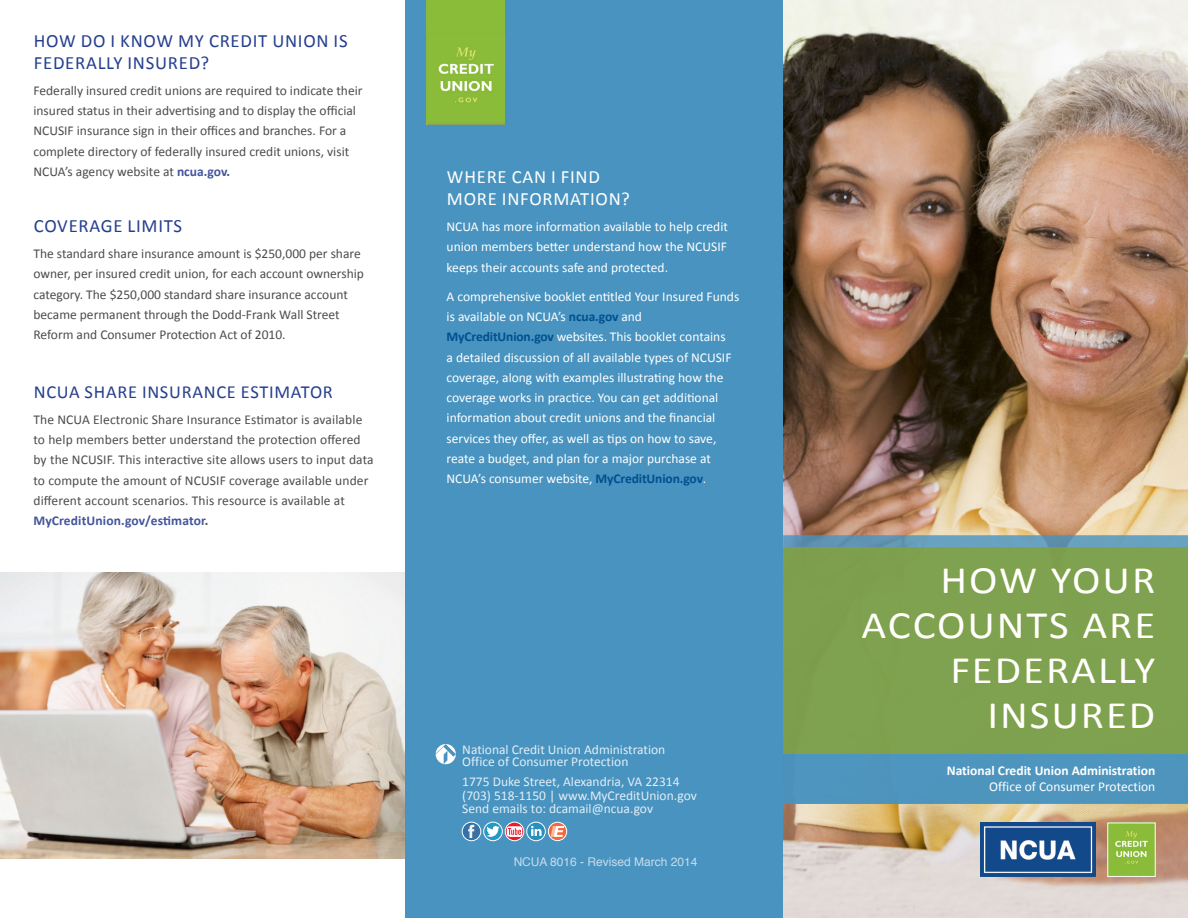
<style>
.page{position:relative;width:1188px;height:918px;background:#fff}
.page>*{position:absolute;margin:0;border:0;box-sizing:border-box;transform-origin:0 0}
.t1{font:39px "Calibri";letter-spacing:.045em;color:#fff;scale:1.1 1}
.t2{font:18.75px/21.8px "Calibri";letter-spacing:.04em;color:#253f8e}
.t3{font:18.75px "Calibri";letter-spacing:.04em;color:#fff}
.t4{font:18.45px "Calibri";letter-spacing:.04em;color:#253f8e}
.t5{font:13.5px/20.2px "Calibri";color:#4b4c4d}
.t6{font:13.5px/20.2px "Calibri";color:#fff}
.t7{font:700 13.5px "Calibri";color:#fff}
.t8{font:12px "Helvetica";color:#fff}
.s1{font-weight:700;color:#43549a}
.s2{font-weight:700}
.s3{font-weight:700;color:#00508f}
</style>
<div class="page">
<img style="left:783px;top:0;width:405px;height:918px">
<img style="left:0;top:572px;width:405px;height:287px">
<div style="left:405px;top:0;width:378px;height:918px;background:#4893c0"></div>
<img style="left:981px;top:823px;width:115px;height:54px">
<img style="left:1110px;top:825px;width:43px;height:50px">
<svg style="left:462px;top:822px;width:19px;height:19px"></svg>
<div style="left:462px;top:822px;width:19px;height:19px;border:1px solid #fff;border-radius:50%"></div>
<svg style="left:468px;top:825px;width:6px;height:13px"></svg>
<svg style="left:484px;top:822px;width:18px;height:19px"></svg>
<div style="left:484px;top:822px;width:18px;height:19px;border:1px solid #fff;border-radius:50%"></div>
<svg style="left:486px;top:826px;width:14px;height:11px"></svg>
<svg style="left:505px;top:822px;width:19px;height:19px"></svg>
<div style="left:505px;top:822px;width:19px;height:19px;border:1px solid #fff;border-radius:50%"></div>
<svg style="left:507px;top:826px;width:15px;height:11px"></svg>
<div style="left:527px;top:822px;width:18px;height:19px;background:#2b8fbb;border-radius:50%"></div>
<div style="left:527px;top:822px;width:18px;height:19px;border:1px solid #fff;border-radius:50%"></div>
<svg style="left:531px;top:826px;width:11px;height:10px"></svg>
<svg style="left:548px;top:822px;width:19px;height:19px"></svg>
<svg style="left:551px;top:826px;width:13px;height:11px"></svg>
<svg style="left:783px;top:535px;width:405px;height:269px;background:#5396bb"></svg>
<div style="left:783px;top:548px;width:405px;height:206px;background:#7ea250"></div>
<svg style="left:944px;top:568px;width:20px;height:26px"></svg>
<svg style="left:971px;top:568px;width:65px;height:26px"></svg>
<svg style="left:1051px;top:568px;width:48px;height:26px"></svg>
<svg style="left:1106px;top:568px;width:21px;height:26px"></svg>
<svg style="left:1135px;top:568px;width:19px;height:26px"></svg>
<svg style="left:862px;top:613px;width:102px;height:26px"></svg>
<svg style="left:971px;top:613px;width:21px;height:26px"></svg>
<svg style="left:1000px;top:613px;width:68px;height:26px"></svg>
<svg style="left:1083px;top:613px;width:71px;height:26px"></svg>
<svg style="left:953px;top:658px;width:16px;height:26px"></svg>
<svg style="left:975px;top:658px;width:16px;height:26px"></svg>
<svg style="left:998px;top:658px;width:22px;height:26px"></svg>
<svg style="left:1026px;top:658px;width:16px;height:26px"></svg>
<svg style="left:1049px;top:658px;width:106px;height:26px"></svg>
<svg style="left:991px;top:703px;width:4px;height:26px"></svg>
<svg style="left:1003px;top:703px;width:73px;height:26px"></svg>
<svg style="left:1084px;top:703px;width:19px;height:26px"></svg>
<svg style="left:1109px;top:703px;width:16px;height:26px"></svg>
<svg style="left:1132px;top:703px;width:22px;height:26px"></svg>
<svg style="left:436px;top:744px;width:20px;height:20px"></svg>
<img style="left:426px;top:17px;width:79px;height:108px">
<img style="left:426px;top:0;width:79px;height:17px">
<p class="t2" style="left:34px;top:30px;width:315px">HOW DO I KNOW MY CREDIT UNION IS<br>FEDERALLY INSURED?</p>
<p class="t5" style="left:33px;top:80px;width:331px">Federally insured credit unions are required to indicate their insured status in their advertising and to display the official<br>NCUSIF insurance sign in their offices and branches. For a</p>
<p class="t5" style="left:33px;top:141px;width:317px">complete directory of federally insured credit unions, visit<br>NCUA’s agency website at <span class="s1">ncua.gov</span><span class="s2">.</span></p>
<p class="t2" style="left:34px;top:215px;width:150px">COVERAGE LIMITS</p>
<p class="t5" style="left:33px;top:244px;width:332px">The standard share insurance amount is $250,000 per share owner, per insured credit union, for each account ownership category. The $250,000 standard share insurance account</p>
<p class="t5" style="left:33px;top:304px;width:308px">became permanent through the Dodd-Frank Wall Street</p>
<p class="t5" style="left:33px;top:325px;width:254px">Reform and Consumer Protection Act of 2010.</p>
<p class="t4" style="left:34px;top:380px;width:301px">NCUA SHARE INSURANCE ESTIMATOR</p>
<p class="t5" style="left:33px;top:409px;width:342px">The NCUA Electronic Share Insurance Estimator is available to help members better understand the protection offered by the NCUSIF. This interactive site allows users to input data to compute the amount of NCUSIF coverage available under different account scenarios. This resource is available at <span class="s1">MyCreditUnion.gov/estimator</span><span class="s2">.</span></p>
<p class="t3" style="left:447px;top:165px;width:155px">WHERE CAN I FIND</p>
<p class="t3" style="left:447px;top:187px;width:184px">MORE INFORMATION?</p>
<p class="t6" style="left:447px;top:217px;width:283px;text-align:justify">NCUA has more information available to help credit union members better understand how the NCUSIF keeps their accounts safe and protected.</p>
<p class="t6" style="left:447px;top:286px;width:294px">A comprehensive booklet entitled Your Insured Funds is available on NCUA’s <span class="s3">ncua.gov</span> and</p>
<p class="t6" style="left:447px;top:327px;width:286px"><span class="s3">MyCreditUnion.gov</span> websites. This booklet contains a detailed discussion of all available types of NCUSIF coverage, along with examples illustrating how the</p>
<p class="t6" style="left:447px;top:388px;width:273px">coverage works in practice. You can get additional information about credit unions and the financial</p>
<p class="t6" style="left:447px;top:428px;width:271px">services they offer, as well as tips on how to save,</p>
<p class="t6" style="left:447px;top:448px;width:266px">reate a budget, and plan for a major purchase at<br>NCUA’s consumer website, <span class="s3">MyCreditUnion.gov</span>.</p>
<p class="t6" style="left:462px;top:744px;width:205px;line-height:12px">National Credit Union Administration<br>Office of Consumer Protection</p>
<p class="t6" style="left:462px;top:775px;width:236px;line-height:13.5px">1775 Duke Street, Alexandria, VA 22314 (703) 518-1150 | www.MyCreditUnion.gov<br>Send emails to: dcamail@ncua.gov</p>
<p class="t8" style="left:513px;top:853px;width:186px">NCUA 8016 - Revised March 2014</p>
<p class="t1" style="left:941px;top:555px;width:197px">HOW YOUR</p>
<p class="t1" style="left:861px;top:600px;width:269px">ACCOUNTS ARE</p>
<p class="t1" style="left:950px;top:645px;width:188px">FEDERALLY</p>
<p class="t1" style="left:987px;top:690px;width:154px">INSURED</p>
<p class="t7" style="left:947px;top:761px;width:210px">National Credit Union Administration</p>
<p class="t6" style="left:989px;top:776px;width:168px">Office of Consumer Protection</p>
</div>
